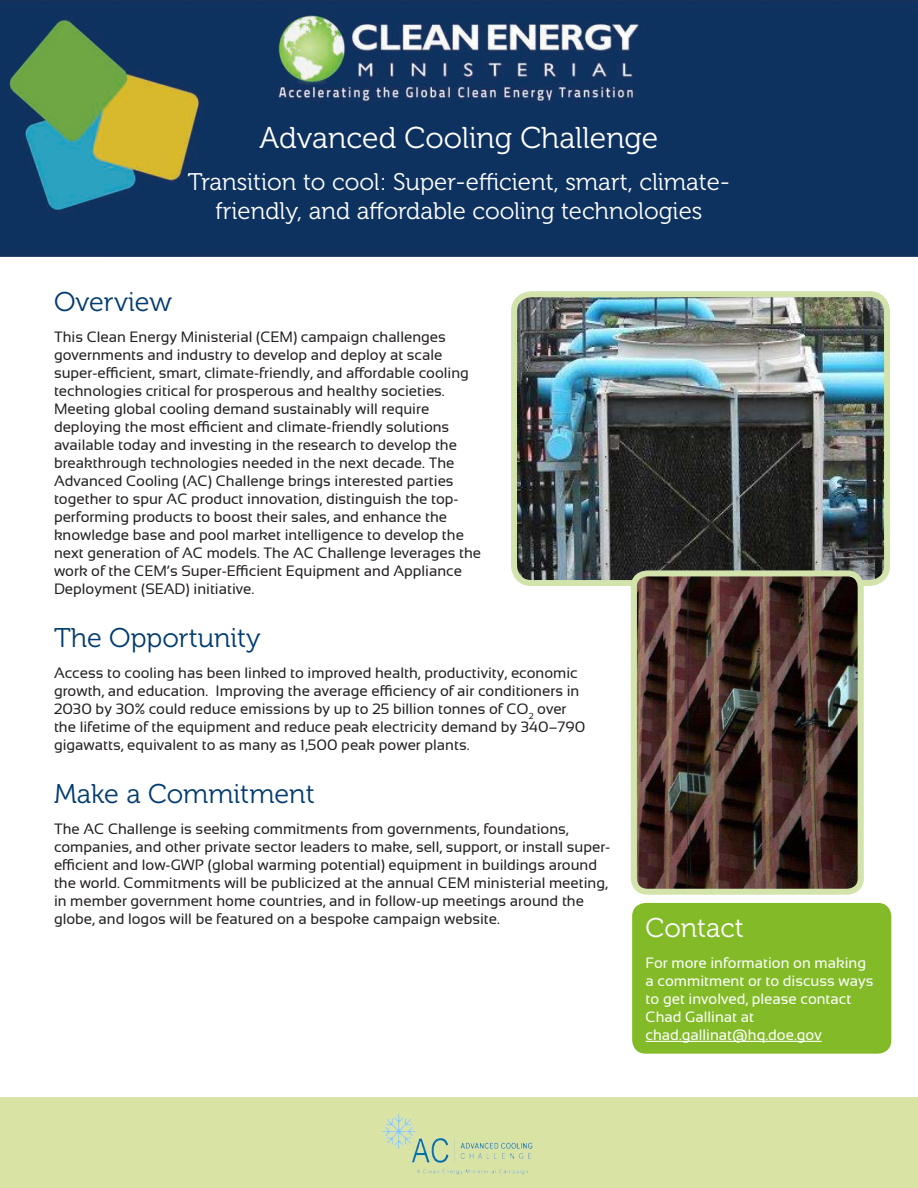
<style>
.page{position:relative;width:918px;height:1188px;background:#fff}
.page>*{position:absolute;margin:0;border:0;box-sizing:border-box;transform-origin:0 0}
.t1{font:30px "Museo 300";color:#fff}
.t2{font:27px "Museo 300";color:#003b70}
.t3{font:27px "Museo 300";color:#fff}
.t4{font:24px/28.8px "Museo 300";color:#fff;text-align:center}
.t5{font:15px/18px "Sansation";color:#231f20}
.t6{font:15px/18px "Sansation";color:#fff}
</style>
<div class="page">
<img style="left:0;top:0;width:918px;height:257px">
<div style="left:0;top:1097px;width:918px;height:91px;background:#d8e3a4"></div>
<div style="left:632px;top:903px;width:259px;height:151px;background:#82bb27;border-radius:14px"></div>
<hr style="left:646px;top:1041px;width:176px;height:1px;background:#fff">
<img style="left:518px;top:298px;width:365px;height:281px">
<div style="left:511px;top:291px;width:379px;height:295px;border:6px solid #d2e4ac;border-radius:18px"></div>
<svg style="left:634px;top:573px;width:227px;height:315px;background:#45302b"></svg>
<div style="left:631px;top:570px;width:233px;height:325px;border:6px solid #d2e4ac;border-radius:14px"></div>
<img style="left:383px;top:1115px;width:150px;height:60px">
<h1 class="t1" style="left:260px;top:122px;width:400px">Advanced Cooling Challenge</h1>
<h3 class="t4" style="left:188px;top:168px;width:544px">Transition to cool: Super-efficient, smart, climate&shy;friendly, and affordable cooling technologies</h3>
<h2 class="t2" style="left:54px;top:287px;width:120px">Overview</h2>
<p class="t5" style="left:54px;top:328px;width:429px">This Clean Energy Ministerial (CEM) campaign challenges governments and industry to develop and deploy at scale super-efficient, smart, climate-friendly, and affordable cooling technologies critical for prosperous and healthy societies.<br>Meeting global cooling demand sustainably will require deploying the most efficient and climate-friendly solutions available today and investing in the research to develop the breakthrough technologies needed in the next decade. The Advanced Cooling (AC) Challenge brings interested parties together to spur AC product innovation, distinguish the top&shy;performing products to boost their sales, and enhance the knowledge base and pool market intelligence to develop the next generation of AC models. The AC Challenge leverages the work of the CEM’s Super-Efficient Equipment and Appliance Deployment (SEAD) initiative.</p>
<h2 class="t2" style="left:54px;top:623px;width:208px">The Opportunity</h2>
<p class="t5" style="left:54px;top:664px;width:533px">Access to cooling has been linked to improved health, productivity, economic growth, and education. Improving the average efficiency of air conditioners in 2030 by 30% could reduce emissions by up to 25 billion tonnes of CO<sub>2</sub> over the lifetime of the equipment and reduce peak electricity demand by 340–790 gigawatts, equivalent to as many as 1,500 peak power plants.</p>
<h2 class="t2" style="left:54px;top:779px;width:262px">Make a Commitment</h2>
<p class="t5" style="left:54px;top:820px;width:558px">The AC Challenge is seeking commitments from governments, foundations, companies, and other private sector leaders to make, sell, support, or install super&shy;efficient and low-GWP (global warming potential) equipment in buildings around the world. Commitments will be publicized at the annual CEM ministerial meeting, in member government home countries, and in follow-up meetings around the globe, and logos will be featured on a bespoke campaign website.</p>
<h2 class="t3" style="left:646px;top:913px;width:100px">Contact</h2>
<p class="t6" style="left:646px;top:954px;width:229px">For more information on making a commitment or to discuss ways to get involved, please contact<br>Chad Gallinat at chad.gallinat@hq.doe.gov</p>
</div>
